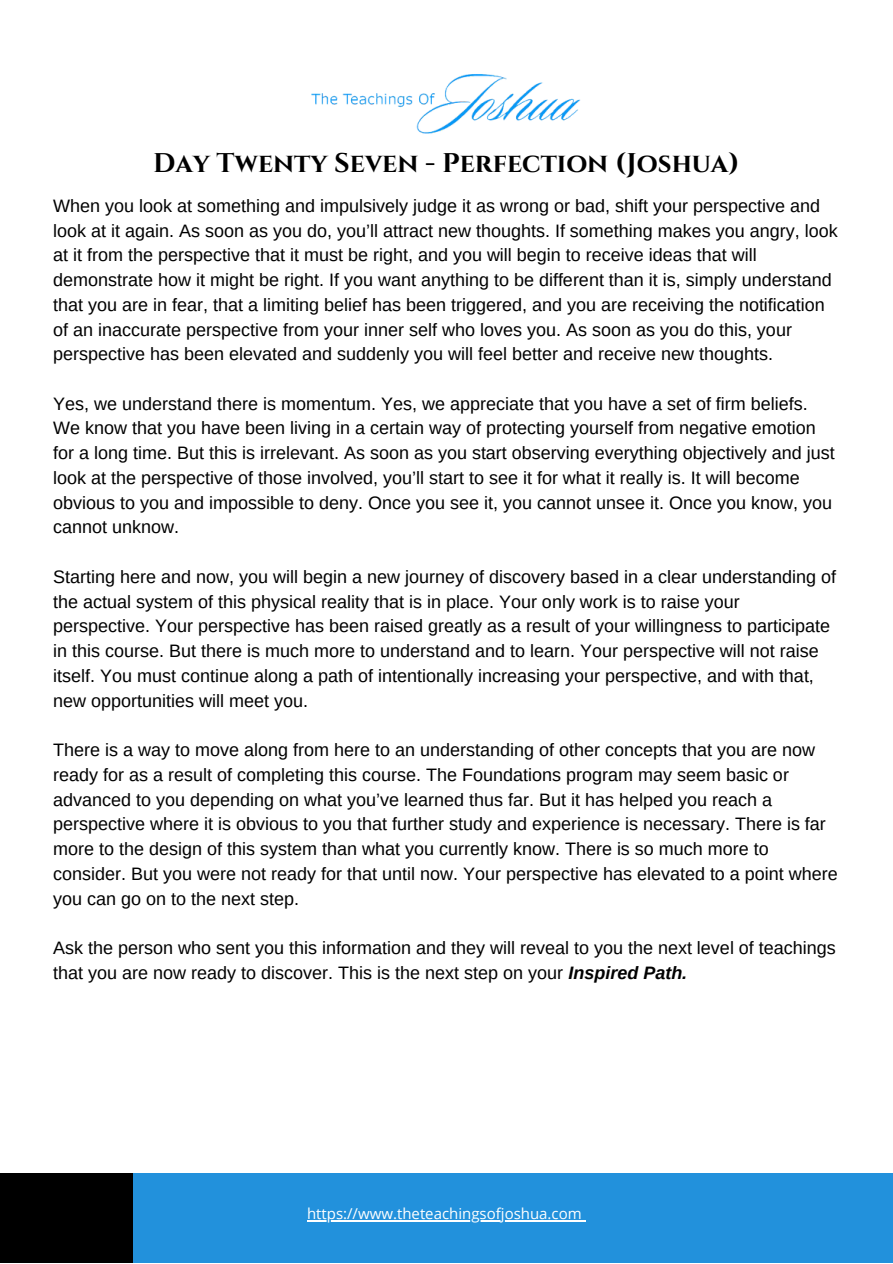
<style>
.page{position:relative;width:893px;height:1264px;background:#fff}
.page>*{position:absolute;margin:0;border:0;box-sizing:border-box;transform-origin:0 0}
.t1{font:700 27px "Cinzel";color:#000}
.t2{font:18px/24.8px "Arimo";color:#000}
.t3{font:15px "Open Sans";color:#fff}
.s1{font-weight:700;font-style:italic}
</style>
<div class="page">
<div style="left:0;top:1173px;width:892px;height:89px;background:#2291dc"></div>
<hr style="left:307px;top:1219px;width:278px;height:2px;background:#fff">
<div style="left:0;top:1173px;width:133px;height:89px;background:#000"></div>
<img style="left:311px;top:74px;width:270px;height:60px">
<p class="t1" style="left:153px;top:146px;width:588px">Day Twenty Seven - Perfection (Joshua)</p>
<p class="t2" style="left:53px;top:193px;width:786px">When you look at something and impulsively judge it as wrong or bad, shift your perspective and look at it again. As soon as you do, you’ll attract new thoughts. If something makes you angry, look at it from the perspective that it must be right, and you will begin to receive ideas that will demonstrate how it might be right. If you want anything to be different than it is, simply understand that you are in fear, that a limiting belief has been triggered, and you are receiving the notification of an inaccurate perspective from your inner self who loves you. As soon as you do this, your perspective has been elevated and suddenly you will feel better and receive new thoughts.</p>
<p class="t2" style="left:53px;top:391px;width:783px">Yes, we understand there is momentum. Yes, we appreciate that you have a set of firm beliefs.<br>We know that you have been living in a certain way of protecting yourself from negative emotion for a long time. But this is irrelevant. As soon as you start observing everything objectively and just look at the perspective of those involved, you’ll start to see it for what it really is. It will become obvious to you and impossible to deny. Once you see it, you cannot unsee it. Once you know, you cannot unknow.</p>
<p class="t2" style="left:53px;top:564px;width:784px">Starting here and now, you will begin a new journey of discovery based in a clear understanding of the actual system of this physical reality that is in place. Your only work is to raise your perspective. Your perspective has been raised greatly as a result of your willingness to participate in this course. But there is much more to understand and to learn. Your perspective will not raise itself. You must continue along a path of intentionally increasing your perspective, and with that, new opportunities will meet you.</p>
<p class="t2" style="left:53px;top:737px;width:786px">There is a way to move along from here to an understanding of other concepts that you are now ready for as a result of completing this course. The Foundations program may seem basic or advanced to you depending on what you’ve learned thus far. But it has helped you reach a perspective where it is obvious to you that further study and experience is necessary. There is far more to the design of this system than what you currently know. There is so much more to consider. But you were not ready for that until now. Your perspective has elevated to a point where you can go on to the next step.</p>
<p class="t2" style="left:53px;top:935px;width:784px">Ask the person who sent you this information and they will reveal to you the next level of teachings that you are now ready to discover. This is the next step on your <span class="s1">Inspired Path.</span></p>
<p class="t3" style="left:307px;top:1202px;width:276px">https://www.theteachingsofjoshua.com</p>
</div>
